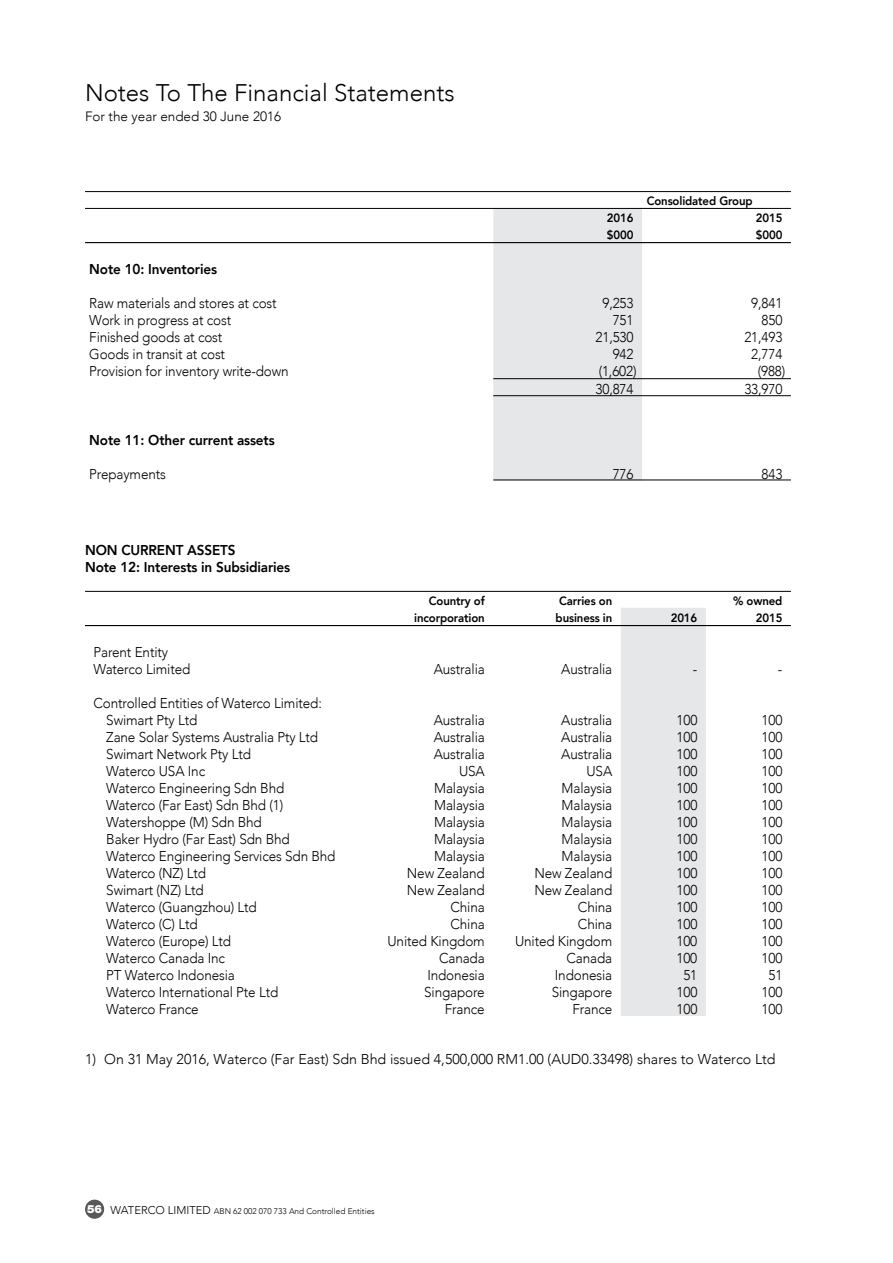
<style>
.page{position:relative;width:893px;height:1263px;background:#fff}
.page>*{position:absolute;margin:0;border:0;box-sizing:border-box;transform-origin:0 0}
.t1{font:300 24px "Avenir";color:#000}
.t2{font:300 14.25px/17px "Avenir";letter-spacing:-.01em;color:#000;scale:.95 1}
.t3{font:800 14.25px/17px "Avenir";letter-spacing:-.01em;color:#000;scale:.95 1}
.t4{font:300 14.25px "Avenir";letter-spacing:-.01em;color:#000}
.t5{font:300 13.5px "Avenir";color:#000}
.t6{font:800 12px "Avenir";letter-spacing:-.01em;color:#000;scale:.95 1}
.t7{font:300 8.25px "Avenir";color:#000}
.s1{font-family:"Helvetica Neue";font-weight:900;font-size:11.25px;color:#fff}
.s2{font-size:11.25px}
</style>
<div class="page">
<div style="left:85px;top:1199px;width:19px;height:20px;background:#58595b;border-radius:50%"></div>
<div style="left:621px;top:608px;width:85px;height:408px;background:#e6e7e8"></div>
<div style="left:493px;top:209px;width:149px;height:271px;background:#e6e7e8"></div>
<hr style="left:85px;top:242px;width:706px;height:1px;background:#000">
<hr style="left:85px;top:208px;width:706px;height:1px;background:#000">
<hr style="left:85px;top:191px;width:706px;height:1px;background:#000">
<hr style="left:85px;top:625px;width:706px;height:1px;background:#000">
<hr style="left:85px;top:591px;width:706px;height:1px;background:#000">
<hr style="left:493px;top:378px;width:298px;height:1px;background:#000">
<hr style="left:493px;top:395px;width:298px;height:1px;background:#000">
<hr style="left:493px;top:480px;width:298px;height:1px;background:#000">
<h1 class="t1" style="left:85px;top:78px;width:371px">Notes To The Financial Statements</h1>
<p class="t5" style="left:85px;top:108px;width:198px">For the year ended 30 June 2016</p>
<p class="t6" style="left:647px;top:190px;width:113px">Consolidated Group</p>
<p class="t6" style="left:607px;top:207px;width:30px">2016</p>
<p class="t6" style="left:756px;top:207px;width:30px">2015</p>
<p class="t6" style="left:607px;top:224px;width:30px">$000</p>
<p class="t6" style="left:756px;top:224px;width:30px">$000</p>
<p class="t3" style="left:89px;top:260px;width:136px">Note 10: Inventories</p>
<p class="t2" style="left:89px;top:295px;width:199px">Raw materials and stores at cost</p>
<p class="t2" style="left:602px;top:295px;width:34px">9,253</p>
<p class="t2" style="left:751px;top:295px;width:34px">9,841</p>
<p class="t2" style="left:89px;top:312px;width:151px">Work in progress at cost</p>
<p class="t2" style="left:613px;top:312px;width:23px">751</p>
<p class="t2" style="left:762px;top:312px;width:23px">850</p>
<p class="t2" style="left:89px;top:329px;width:142px">Finished goods at cost</p>
<p class="t2" style="left:595px;top:329px;width:42px">21,530</p>
<p class="t2" style="left:744px;top:329px;width:42px">21,493</p>
<p class="t2" style="left:89px;top:346px;width:144px">Goods in transit at cost</p>
<p class="t2" style="left:613px;top:346px;width:23px">942</p>
<p class="t2" style="left:751px;top:346px;width:34px">2,774</p>
<p class="t2" style="left:89px;top:363px;width:211px">Provision for inventory write-down</p>
<p class="t2" style="left:599px;top:363px;width:41px">(1,602)</p>
<p class="t2" style="left:758px;top:363px;width:31px">(988)</p>
<p class="t2" style="left:595px;top:380px;width:42px">30,874</p>
<p class="t2" style="left:744px;top:380px;width:42px">33,970</p>
<p class="t3" style="left:89px;top:430px;width:197px">Note 11: Other current assets</p>
<p class="t2" style="left:89px;top:465px;width:82px">Prepayments</p>
<p class="t2" style="left:613px;top:465px;width:23px">776</p>
<p class="t2" style="left:762px;top:465px;width:23px">843</p>
<p class="t3" style="left:85px;top:540px;width:217px">NON CURRENT ASSETS<br>Note 12: Interests in Subsidiaries</p>
<p class="t2" style="left:94px;top:643px;width:103px">Parent Entity<br>Waterco Limited</p>
<p class="t2" style="left:106px;top:694px;width:228px;text-indent:-13px">Controlled Entities of Waterco Limited:<br>Swimart Pty Ltd</p>
<p class="t6" style="left:429px;top:589px;width:60px">Country of</p>
<p class="t6" style="left:559px;top:589px;width:58px">Carries on</p>
<p class="t6" style="left:733px;top:589px;width:53px">% owned</p>
<p class="t6" style="left:414px;top:606px;width:76px">incorporation</p>
<p class="t6" style="left:556px;top:606px;width:61px">business in</p>
<p class="t6" style="left:671px;top:606px;width:30px">2016</p>
<p class="t6" style="left:756px;top:606px;width:30px">2015</p>
<p class="t2" style="left:434px;top:660px;width:55px">Australia</p>
<p class="t2" style="left:561px;top:660px;width:55px">Australia</p>
<p class="t2" style="left:693px;top:660px;width:6px">-</p>
<p class="t2" style="left:778px;top:660px;width:6px">-</p>
<p class="t2" style="left:434px;top:711px;width:55px">Australia</p>
<p class="t2" style="left:561px;top:711px;width:55px">Australia</p>
<p class="t2" style="left:676px;top:711px;width:23px">100</p>
<p class="t2" style="left:762px;top:711px;width:23px">100</p>
<p class="t2" style="left:106px;top:728px;width:225px">Zane Solar Systems Australia Pty Ltd</p>
<p class="t2" style="left:434px;top:728px;width:55px">Australia</p>
<p class="t2" style="left:561px;top:728px;width:55px">Australia</p>
<p class="t2" style="left:676px;top:728px;width:23px">100</p>
<p class="t2" style="left:762px;top:728px;width:23px">100</p>
<p class="t2" style="left:106px;top:745px;width:154px">Swimart Network Pty Ltd</p>
<p class="t2" style="left:434px;top:745px;width:55px">Australia</p>
<p class="t2" style="left:561px;top:745px;width:55px">Australia</p>
<p class="t2" style="left:676px;top:745px;width:23px">100</p>
<p class="t2" style="left:762px;top:745px;width:23px">100</p>
<p class="t2" style="left:106px;top:762px;width:106px">Waterco USA Inc</p>
<p class="t2" style="left:459px;top:762px;width:29px">USA</p>
<p class="t2" style="left:586px;top:762px;width:29px">USA</p>
<p class="t2" style="left:676px;top:762px;width:23px">100</p>
<p class="t2" style="left:762px;top:762px;width:23px">100</p>
<p class="t2" style="left:106px;top:779px;width:189px">Waterco Engineering Sdn Bhd</p>
<p class="t2" style="left:434px;top:779px;width:55px">Malaysia</p>
<p class="t2" style="left:562px;top:779px;width:55px">Malaysia</p>
<p class="t2" style="left:676px;top:779px;width:23px">100</p>
<p class="t2" style="left:762px;top:779px;width:23px">100</p>
<p class="t2" style="left:106px;top:796px;width:188px">Waterco (Far East) Sdn Bhd (1)</p>
<p class="t2" style="left:434px;top:796px;width:55px">Malaysia</p>
<p class="t2" style="left:562px;top:796px;width:55px">Malaysia</p>
<p class="t2" style="left:676px;top:796px;width:23px">100</p>
<p class="t2" style="left:762px;top:796px;width:23px">100</p>
<p class="t2" style="left:106px;top:813px;width:165px">Watershoppe (M) Sdn Bhd</p>
<p class="t2" style="left:434px;top:813px;width:55px">Malaysia</p>
<p class="t2" style="left:562px;top:813px;width:55px">Malaysia</p>
<p class="t2" style="left:676px;top:813px;width:23px">100</p>
<p class="t2" style="left:762px;top:813px;width:23px">100</p>
<p class="t2" style="left:106px;top:830px;width:195px">Baker Hydro (Far East) Sdn Bhd</p>
<p class="t2" style="left:434px;top:830px;width:55px">Malaysia</p>
<p class="t2" style="left:562px;top:830px;width:55px">Malaysia</p>
<p class="t2" style="left:676px;top:830px;width:23px">100</p>
<p class="t2" style="left:762px;top:830px;width:23px">100</p>
<p class="t2" style="left:106px;top:847px;width:243px">Waterco Engineering Services Sdn Bhd</p>
<p class="t2" style="left:434px;top:847px;width:55px">Malaysia</p>
<p class="t2" style="left:562px;top:847px;width:55px">Malaysia</p>
<p class="t2" style="left:676px;top:847px;width:23px">100</p>
<p class="t2" style="left:762px;top:847px;width:23px">100</p>
<p class="t2" style="left:106px;top:865px;width:107px">Waterco (NZ) Ltd</p>
<p class="t2" style="left:407px;top:865px;width:84px">New Zealand</p>
<p class="t2" style="left:534px;top:865px;width:84px">New Zealand</p>
<p class="t2" style="left:676px;top:865px;width:23px">100</p>
<p class="t2" style="left:762px;top:865px;width:23px">100</p>
<p class="t2" style="left:106px;top:882px;width:104px">Swimart (NZ) Ltd</p>
<p class="t2" style="left:407px;top:882px;width:84px">New Zealand</p>
<p class="t2" style="left:534px;top:882px;width:84px">New Zealand</p>
<p class="t2" style="left:676px;top:882px;width:23px">100</p>
<p class="t2" style="left:762px;top:882px;width:23px">100</p>
<p class="t2" style="left:106px;top:899px;width:160px">Waterco (Guangzhou) Ltd</p>
<p class="t2" style="left:450px;top:899px;width:38px">China</p>
<p class="t2" style="left:578px;top:899px;width:38px">China</p>
<p class="t2" style="left:676px;top:899px;width:23px">100</p>
<p class="t2" style="left:762px;top:899px;width:23px">100</p>
<p class="t2" style="left:106px;top:916px;width:98px">Waterco (C) Ltd</p>
<p class="t2" style="left:450px;top:916px;width:38px">China</p>
<p class="t2" style="left:578px;top:916px;width:38px">China</p>
<p class="t2" style="left:676px;top:916px;width:23px">100</p>
<p class="t2" style="left:762px;top:916px;width:23px">100</p>
<p class="t2" style="left:106px;top:933px;width:133px">Waterco (Europe) Ltd</p>
<p class="t2" style="left:387px;top:933px;width:104px">United Kingdom</p>
<p class="t2" style="left:515px;top:933px;width:104px">United Kingdom</p>
<p class="t2" style="left:676px;top:933px;width:23px">100</p>
<p class="t2" style="left:762px;top:933px;width:23px">100</p>
<p class="t2" style="left:106px;top:950px;width:127px">Waterco Canada Inc</p>
<p class="t2" style="left:439px;top:950px;width:50px">Canada</p>
<p class="t2" style="left:567px;top:950px;width:50px">Canada</p>
<p class="t2" style="left:676px;top:950px;width:23px">100</p>
<p class="t2" style="left:762px;top:950px;width:23px">100</p>
<p class="t2" style="left:106px;top:967px;width:137px">PT Waterco Indonesia</p>
<p class="t2" style="left:427px;top:967px;width:62px">Indonesia</p>
<p class="t2" style="left:555px;top:967px;width:62px">Indonesia</p>
<p class="t2" style="left:683px;top:967px;width:16px">51</p>
<p class="t2" style="left:768px;top:967px;width:16px">51</p>
<p class="t2" style="left:106px;top:984px;width:183px">Waterco International Pte Ltd</p>
<p class="t2" style="left:424px;top:984px;width:65px">Singapore</p>
<p class="t2" style="left:552px;top:984px;width:65px">Singapore</p>
<p class="t2" style="left:676px;top:984px;width:23px">100</p>
<p class="t2" style="left:762px;top:984px;width:23px">100</p>
<p class="t2" style="left:106px;top:1001px;width:99px">Waterco France</p>
<p class="t2" style="left:445px;top:1001px;width:44px">France</p>
<p class="t2" style="left:572px;top:1001px;width:44px">France</p>
<p class="t2" style="left:676px;top:1001px;width:23px">100</p>
<p class="t2" style="left:762px;top:1001px;width:23px">100</p>
<p class="t4" style="left:85px;top:1051px;width:692px">1) On 31 May 2016, Waterco (Far East) Sdn Bhd issued 4,500,000 RM1.00 (AUD0.33498) shares to Waterco Ltd</p>
<p class="t7" style="left:87px;top:1206px;width:289px"><span class="s1">56</span> <span class="s2">WATERCO LIMITED</span> ABN 62 002 070 733 And Controlled Entities</p>
</div>
